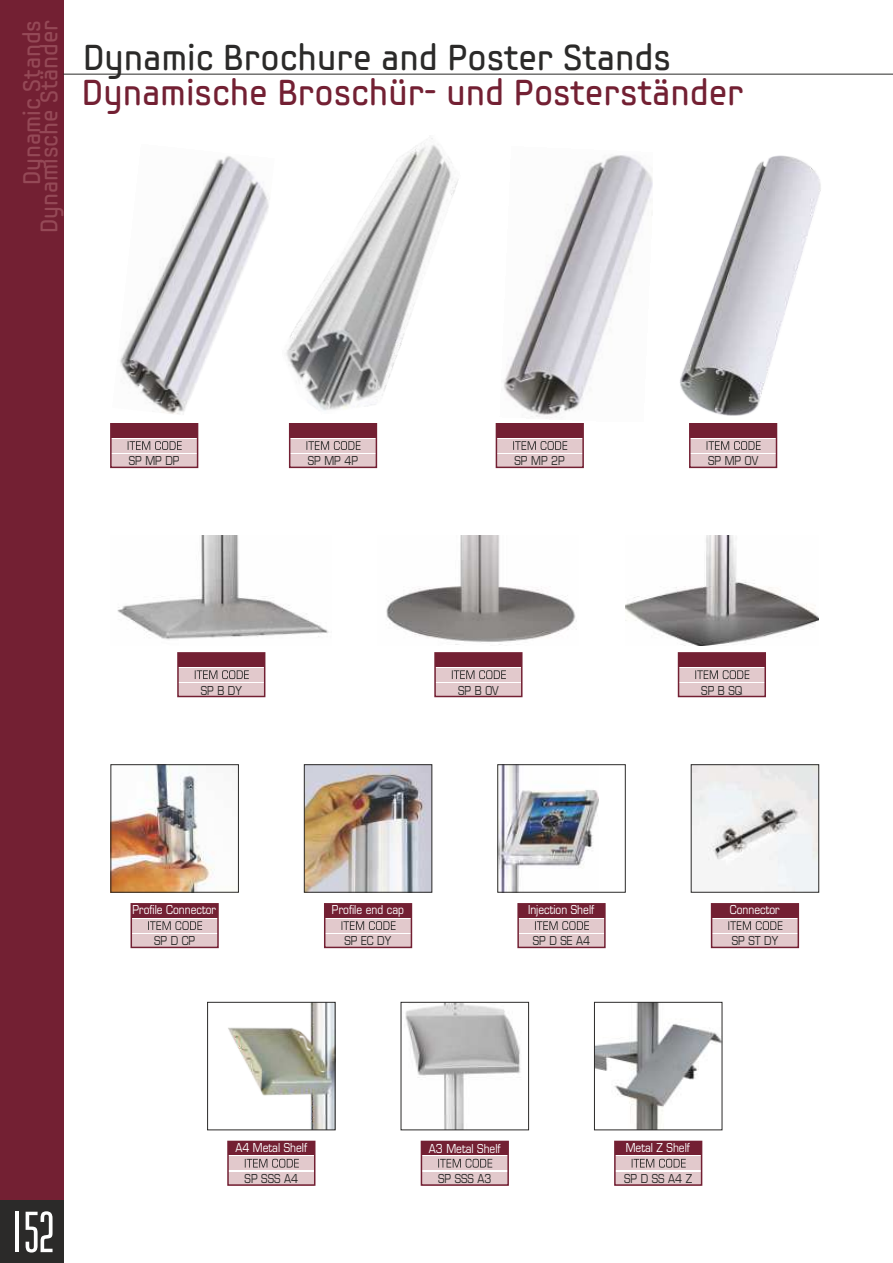
<style>
.page{position:relative;width:893px;height:1263px;background:#fff}
.page>*{position:absolute;margin:0;border:0;box-sizing:border-box;transform-origin:0 0}
.t1{font:54px "Huxley Titling";color:#fefefe}
.t2{font:36px "Samsung Imagination Modern";color:#732033}
.t3{font:36px "Samsung Imagination Modern";color:#2b2a29}
.t4{font:24px/17.2px "Samsung Imagination Modern";color:#954957;text-align:right}
.t5{font:12px "Euromode Plain";color:#fefefe;scale:.85 1}
.t6{font:12px "Euromode Plain";color:#2b2a29;scale:.85 1}
</style>
<div class="page">
<div style="left:615px;top:1156px;width:86px;height:14px;background:#e2c9cc"></div>
<div style="left:615px;top:1141px;width:87px;height:14px;background:#732033"></div>
<div style="left:615px;top:1172px;width:86px;height:14px;background:#e2c9cc"></div>
<div style="left:614px;top:1141px;width:88px;height:45px;border:2px solid #732033"></div>
<svg style="left:632px;top:1159px;width:54px;height:9px"></svg>
<div style="left:422px;top:1156px;width:86px;height:14px;background:#e2c9cc"></div>
<div style="left:421px;top:1141px;width:87px;height:14px;background:#732033"></div>
<div style="left:422px;top:1172px;width:86px;height:14px;background:#e2c9cc"></div>
<div style="left:421px;top:1141px;width:88px;height:45px;border:2px solid #732033"></div>
<svg style="left:438px;top:1159px;width:54px;height:9px"></svg>
<div style="left:228px;top:1156px;width:86px;height:14px;background:#e2c9cc"></div>
<div style="left:228px;top:1141px;width:87px;height:14px;background:#732033"></div>
<div style="left:228px;top:1172px;width:86px;height:14px;background:#e2c9cc"></div>
<div style="left:227px;top:1141px;width:88px;height:45px;border:2px solid #732033"></div>
<svg style="left:245px;top:1159px;width:54px;height:9px"></svg>
<img style="left:596px;top:1004px;width:124px;height:124px">
<div style="left:594px;top:1002px;width:128px;height:128px;border:1px solid #2b2a29"></div>
<img style="left:405px;top:1004px;width:116px;height:124px">
<div style="left:401px;top:1002px;width:128px;height:128px;border:1px solid #2b2a29"></div>
<img style="left:228px;top:1004px;width:106px;height:124px">
<div style="left:207px;top:1002px;width:129px;height:128px;border:1px solid #2b2a29"></div>
<div style="left:0;top:0;width:64px;height:1228px;background:#732033"></div>
<div style="left:0;top:1200px;width:64px;height:63px;background:#2b2a29"></div>
<hr style="left:63px;top:74px;width:830px;height:1px;background:#2b2a29">
<img style="left:120px;top:156px;width:131px;height:258px">
<div style="left:111px;top:439px;width:86px;height:13px;background:#e2c9cc"></div>
<div style="left:111px;top:424px;width:87px;height:13px;background:#732033"></div>
<div style="left:111px;top:454px;width:86px;height:14px;background:#e2c9cc"></div>
<div style="left:110px;top:423px;width:88px;height:45px;border:2px solid #732033"></div>
<svg style="left:128px;top:441px;width:54px;height:9px"></svg>
<img style="left:504px;top:155px;width:149px;height:264px">
<div style="left:497px;top:439px;width:86px;height:13px;background:#e2c9cc"></div>
<div style="left:496px;top:424px;width:87px;height:13px;background:#732033"></div>
<div style="left:497px;top:454px;width:86px;height:14px;background:#e2c9cc"></div>
<div style="left:496px;top:423px;width:88px;height:45px;border:2px solid #732033"></div>
<svg style="left:513px;top:441px;width:54px;height:9px"></svg>
<img style="left:680px;top:156px;width:141px;height:259px">
<div style="left:690px;top:439px;width:86px;height:13px;background:#e2c9cc"></div>
<div style="left:690px;top:424px;width:86px;height:13px;background:#732033"></div>
<div style="left:690px;top:454px;width:86px;height:14px;background:#e2c9cc"></div>
<div style="left:689px;top:423px;width:88px;height:45px;border:2px solid #732033"></div>
<svg style="left:707px;top:441px;width:54px;height:9px"></svg>
<img style="left:117px;top:535px;width:212px;height:105px">
<img style="left:386px;top:535px;width:191px;height:110px">
<img style="left:625px;top:535px;width:194px;height:110px">
<div style="left:178px;top:668px;width:86px;height:13px;background:#e2c9cc"></div>
<div style="left:178px;top:653px;width:87px;height:13px;background:#732033"></div>
<div style="left:178px;top:684px;width:86px;height:13px;background:#e2c9cc"></div>
<div style="left:177px;top:652px;width:88px;height:45px;border:2px solid #732033"></div>
<svg style="left:195px;top:670px;width:54px;height:9px"></svg>
<div style="left:435px;top:668px;width:86px;height:13px;background:#e2c9cc"></div>
<div style="left:435px;top:653px;width:87px;height:13px;background:#732033"></div>
<div style="left:435px;top:684px;width:86px;height:13px;background:#e2c9cc"></div>
<div style="left:434px;top:652px;width:88px;height:45px;border:2px solid #732033"></div>
<svg style="left:452px;top:670px;width:54px;height:9px"></svg>
<div style="left:679px;top:668px;width:86px;height:13px;background:#e2c9cc"></div>
<div style="left:678px;top:653px;width:87px;height:13px;background:#732033"></div>
<div style="left:679px;top:684px;width:86px;height:13px;background:#e2c9cc"></div>
<div style="left:678px;top:652px;width:88px;height:45px;border:2px solid #732033"></div>
<svg style="left:695px;top:670px;width:54px;height:9px"></svg>
<div style="left:290px;top:439px;width:86px;height:13px;background:#e2c9cc"></div>
<div style="left:290px;top:424px;width:86px;height:13px;background:#732033"></div>
<div style="left:290px;top:454px;width:86px;height:14px;background:#e2c9cc"></div>
<div style="left:289px;top:423px;width:88px;height:45px;border:2px solid #732033"></div>
<svg style="left:306px;top:441px;width:55px;height:9px"></svg>
<img style="left:251px;top:138px;width:208px;height:273px">
<div style="left:519px;top:919px;width:85px;height:13px;background:#e2c9cc"></div>
<div style="left:518px;top:904px;width:87px;height:13px;background:#732033"></div>
<div style="left:519px;top:934px;width:85px;height:14px;background:#e2c9cc"></div>
<div style="left:517px;top:903px;width:89px;height:45px;border:2px solid #732033"></div>
<svg style="left:535px;top:921px;width:54px;height:9px"></svg>
<img style="left:499px;top:766px;width:99px;height:125px">
<div style="left:497px;top:764px;width:129px;height:129px;border:1px solid #2b2a29"></div>
<img style="left:112px;top:766px;width:103px;height:125px">
<img style="left:306px;top:766px;width:124px;height:125px">
<img style="left:693px;top:766px;width:124px;height:125px">
<div style="left:691px;top:764px;width:128px;height:129px;border:1px solid #2b2a29"></div>
<div style="left:132px;top:919px;width:86px;height:13px;background:#e2c9cc"></div>
<div style="left:131px;top:904px;width:87px;height:13px;background:#732033"></div>
<div style="left:132px;top:934px;width:86px;height:14px;background:#e2c9cc"></div>
<div style="left:131px;top:903px;width:88px;height:45px;border:2px solid #732033"></div>
<svg style="left:148px;top:921px;width:54px;height:9px"></svg>
<div style="left:325px;top:919px;width:86px;height:13px;background:#e2c9cc"></div>
<div style="left:325px;top:904px;width:86px;height:13px;background:#732033"></div>
<div style="left:325px;top:934px;width:86px;height:14px;background:#e2c9cc"></div>
<div style="left:324px;top:903px;width:88px;height:45px;border:2px solid #732033"></div>
<svg style="left:341px;top:921px;width:55px;height:9px"></svg>
<div style="left:712px;top:919px;width:86px;height:13px;background:#e2c9cc"></div>
<div style="left:712px;top:904px;width:86px;height:13px;background:#732033"></div>
<div style="left:712px;top:934px;width:86px;height:14px;background:#e2c9cc"></div>
<div style="left:711px;top:903px;width:88px;height:45px;border:2px solid #732033"></div>
<svg style="left:728px;top:921px;width:54px;height:9px"></svg>
<div style="left:304px;top:764px;width:128px;height:129px;border:1px solid #2b2a29"></div>
<div style="left:110px;top:764px;width:129px;height:129px;border:1px solid #2b2a29"></div>
<h3 class="t4" style="left:26px;top:233px;width:215px;rotate:-90deg">Dynamic Stands<br>Dynamische Ständer</h3>
<h2 class="t3" style="left:83px;top:43px;width:589px">Dynamic Brochure and Poster Stands</h2>
<h2 class="t2" style="left:82px;top:78px;width:663px">Dynamische Broschür- und Posterständer</h2>
<p class="t6" style="left:129px;top:456px;width:62px">SP MP DP</p>
<p class="t6" style="left:514px;top:456px;width:61px">SP MP 2P</p>
<p class="t6" style="left:708px;top:456px;width:61px">SP MP OV</p>
<p class="t6" style="left:308px;top:456px;width:61px">SP MP 4P</p>
<p class="t6" style="left:201px;top:685px;width:50px">SP B DY</p>
<p class="t6" style="left:458px;top:685px;width:49px">SP B OV</p>
<p class="t6" style="left:701px;top:685px;width:50px">SP B SQ</p>
<h1 class="t1" style="left:9px;top:1202px;width:46px">152</h1>
<p class="t5" style="left:132px;top:905px;width:100px">Profile Connector</p>
<p class="t5" style="left:332px;top:905px;width:86px">Profile end cap</p>
<p class="t5" style="left:730px;top:905px;width:60px">Connector</p>
<p class="t5" style="left:528px;top:905px;width:79px">Injection Shelf</p>
<p class="t6" style="left:154px;top:936px;width:50px">SP D CP</p>
<p class="t6" style="left:345px;top:936px;width:56px">SP EC DY</p>
<p class="t6" style="left:732px;top:936px;width:56px">SP ST DY</p>
<p class="t6" style="left:533px;top:936px;width:69px">SP D SE A4</p>
<p class="t5" style="left:235px;top:1143px;width:86px">A4 Metal Shelf</p>
<p class="t6" style="left:245px;top:1174px;width:64px">SP SSS A4</p>
<p class="t5" style="left:429px;top:1144px;width:86px">A3 Metal Shelf</p>
<p class="t6" style="left:438px;top:1174px;width:64px">SP SSS A3</p>
<p class="t5" style="left:626px;top:1143px;width:77px">Metal Z Shelf</p>
<p class="t6" style="left:624px;top:1174px;width:82px">SP D SS A4 Z</p>
</div>
